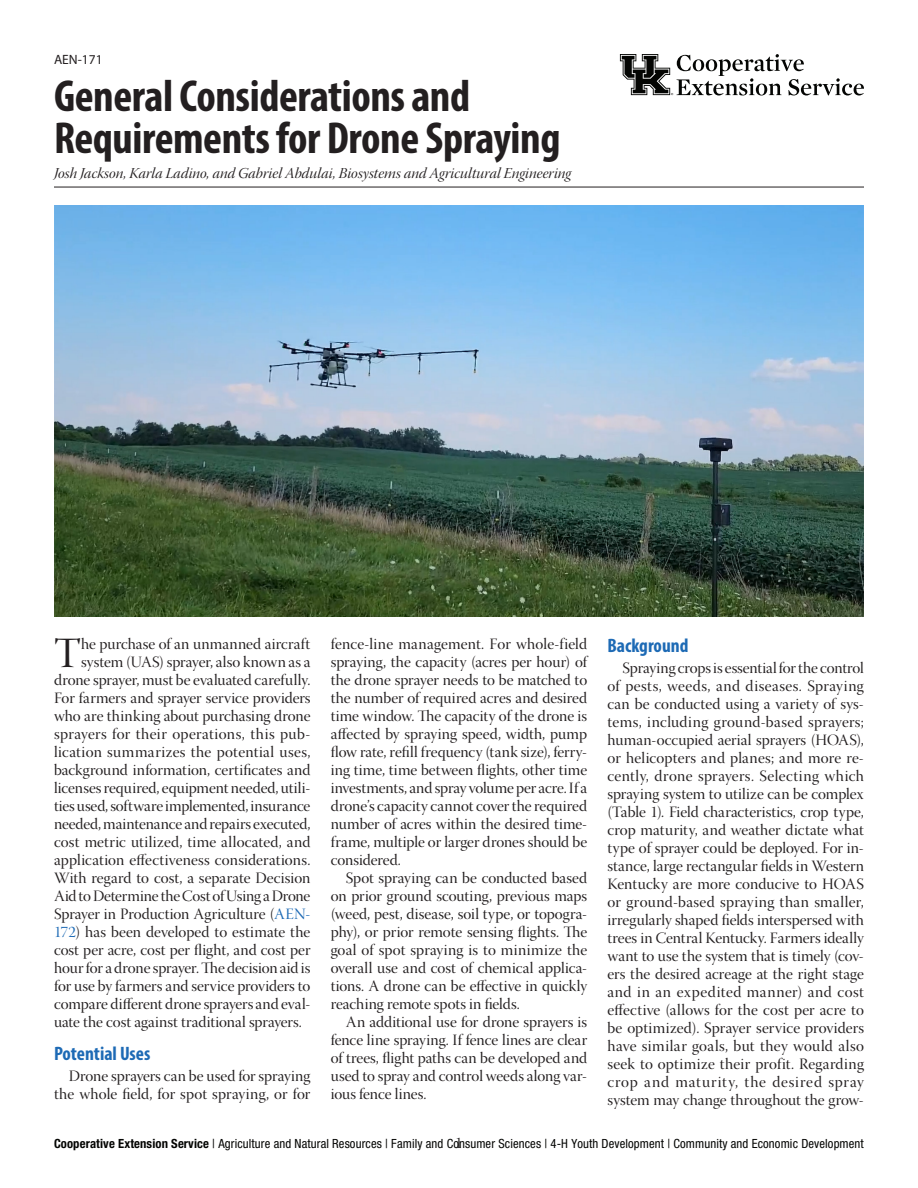
<style>
.page{position:relative;width:918px;height:1188px;background:#fff}
.page>*{position:absolute;margin:0;border:0;box-sizing:border-box;transform-origin:0 0}
.PubTitle{font:700 condensed 45px/42px "Myriad Pro";letter-spacing:-.01em;color:#231f20}
.body_drop_cap{font:43.05px "Warnock Pro Disp";color:#231f20}
._1{font:700 condensed 19.5px "Myriad Pro";color:#1d6ab5}
.body{font:15.75px/18px "Warnock Pro Disp";color:#231f20;text-align:justify}
.body_drop_cap-2{font:15.75px "Warnock Pro Disp";color:#231f20}
.body_drop_cap-3{font:15.75px "Warnock Pro Disp";letter-spacing:.02em;color:#231f20}
.body_drop_cap-4{font:15.75px "Warnock Pro Disp";letter-spacing:.025em;color:#231f20}
.Author{font:15px "Warnock Pro It Disp";letter-spacing:.005em;color:#231f20}
.pub_number{font:13.5px "Myriad Pro";color:#231f20}
.t1{font:condensed 12.6px "Helvetica Neue LT Std";letter-spacing:.01em;color:#040503}
.s1{color:#1d6ab5}
.s2{font-weight:700}
</style>
<div class="page">
<hr style="left:54px;top:187px;width:810px;height:1px;background:#231f20">
<img style="left:54px;top:205px;width:810px;height:412px">
<svg style="left:620px;top:54px;width:244px;height:42px"></svg>
<p class="pub_number" style="left:54px;top:51px;width:50px">AEN-171</p>
<p class="PubTitle" style="left:54px;top:74px;width:508px">General Considerations and<br>Requirements for Drone Spraying</p>
<p class="Author" style="left:54px;top:165px;width:519px">Josh Jackson, Karla Ladino, and Gabriel Abdulai, Biosystems and Agricultural Engineering</p>
<p class="body_drop_cap" style="left:54px;top:629px;width:29px">T</p>
<p class="body_drop_cap-2" style="left:81px;top:635px;width:231px">he purchase of an unmanned aircraft</p>
<p class="body_drop_cap-2" style="left:81px;top:653px;width:231px">system (UAS) sprayer, also known as a</p>
<p class="body_drop_cap-2" style="left:54px;top:671px;width:258px">drone sprayer, must be evaluated carefully.</p>
<p class="body_drop_cap-2" style="left:54px;top:689px;width:258px">For farmers and sprayer service providers</p>
<p class="body_drop_cap-2" style="left:54px;top:707px;width:258px">who are thinking about purchasing drone</p>
<p class="body_drop_cap-3" style="left:54px;top:725px;width:258px">sprayers for their operations, this pub-</p>
<p class="body_drop_cap-4" style="left:54px;top:743px;width:258px">lication summarizes the potential uses,</p>
<p class="body_drop_cap-2" style="left:54px;top:761px;width:258px">background information, certificates and</p>
<p class="body_drop_cap-2" style="left:54px;top:779px;width:258px">licenses required, equipment needed, utili-</p>
<p class="body_drop_cap-2" style="left:54px;top:797px;width:258px">ties used, software implemented, insurance</p>
<p class="body_drop_cap-2" style="left:54px;top:815px;width:258px">needed, maintenance and repairs executed,</p>
<p class="body_drop_cap-3" style="left:54px;top:833px;width:258px">cost metric utilized, time allocated, and</p>
<p class="body_drop_cap-2" style="left:54px;top:851px;width:258px">application effectiveness considerations.</p>
<p class="body_drop_cap-2" style="left:54px;top:869px;width:258px">With regard to cost, a separate Decision</p>
<p class="body_drop_cap-2" style="left:54px;top:887px;width:258px">Aid to Determine the Cost of Using a Drone</p>
<p class="body_drop_cap-2" style="left:54px;top:905px;width:258px">Sprayer in Production Agriculture (<span class="s1">AEN-</span></p>
<p class="body_drop_cap-2" style="left:54px;top:923px;width:258px"><span class="s1">172</span>) has been developed to estimate the</p>
<p class="body_drop_cap-2" style="left:54px;top:941px;width:258px">cost per acre, cost per flight, and cost per</p>
<p class="body_drop_cap-2" style="left:54px;top:959px;width:258px">hour for a drone sprayer. The decision aid is</p>
<p class="body_drop_cap-2" style="left:54px;top:977px;width:258px">for use by farmers and service providers to</p>
<p class="body_drop_cap-2" style="left:54px;top:995px;width:258px">compare different drone sprayers and eval-</p>
<p class="body_drop_cap-2" style="left:54px;top:1013px;width:249px">uate the cost against traditional sprayers.</p>
<p class="_1" style="left:54px;top:1041px;width:98px">Potential Uses</p>
<p class="body" style="left:54px;top:1068px;width:258px;text-align:right">Drone sprayers can be used for spraying the whole field, for spot spraying, or for</p>
<p class="body" style="left:331px;top:636px;width:258px">fence-line management. For whole-field spraying, the capacity (acres per hour) of the drone sprayer needs to be matched to the number of required acres and desired time window. The capacity of the drone is affected by spraying speed, width, pump flow rate, refill frequency (tank size), ferry&shy;ing time, time between flights, other time investments, and spray volume per acre. If a drone’s capacity cannot cover the required number of acres within the desired time&shy;frame, multiple or larger drones should be considered.</p>
<p class="body" style="left:331px;top:870px;width:258px;text-indent:15px">Spot spraying can be conducted based on prior ground scouting, previous maps (weed, pest, disease, soil type, or topogra&shy;phy), or prior remote sensing flights. The goal of spot spraying is to minimize the overall use and cost of chemical applica&shy;tions. A drone can be effective in quickly reaching remote spots in fields.</p>
<p class="body" style="left:331px;top:1014px;width:258px;text-indent:15px">An additional use for drone sprayers is fence line spraying. If fence lines are clear of trees, flight paths can be developed and used to spray and control weeds along var&shy;ious fence lines.</p>
<p class="_1" style="left:608px;top:633px;width:83px">Background</p>
<p class="body" style="left:608px;top:661px;width:258px;text-indent:15px">Spraying crops is essential for the control of pests, weeds, and diseases. Spraying can be conducted using a variety of sys&shy;tems, including ground-based sprayers; human-occupied aerial sprayers (HOAS), or helicopters and planes; and more re&shy;cently, drone sprayers. Selecting which spraying system to utilize can be complex (Table 1). Field characteristics, crop type, crop maturity, and weather dictate what type of sprayer could be deployed. For in&shy;stance, large rectangular fields in Western Kentucky are more conducive to HOAS or ground-based spraying than smaller, irregularly shaped fields interspersed with trees in Central Kentucky. Farmers ideally want to use the system that is timely (cov&shy;ers the desired acreage at the right stage and in an expedited manner) and cost effective (allows for the cost per acre to be optimized). Sprayer service providers have similar goals, but they would also seek to optimize their profit. Regarding crop and maturity, the desired spray system may change throughout the grow-</p>
<p class="body" style="left:455px;top:1136px;width:9px">1</p>
<p class="t1" style="left:54px;top:1136px;width:811px"><span class="s2">Cooperative Extension Service</span> | Agriculture and Natural Resources | Family and Consumer Sciences | 4-H Youth Development | Community and Economic Development</p>
</div>
